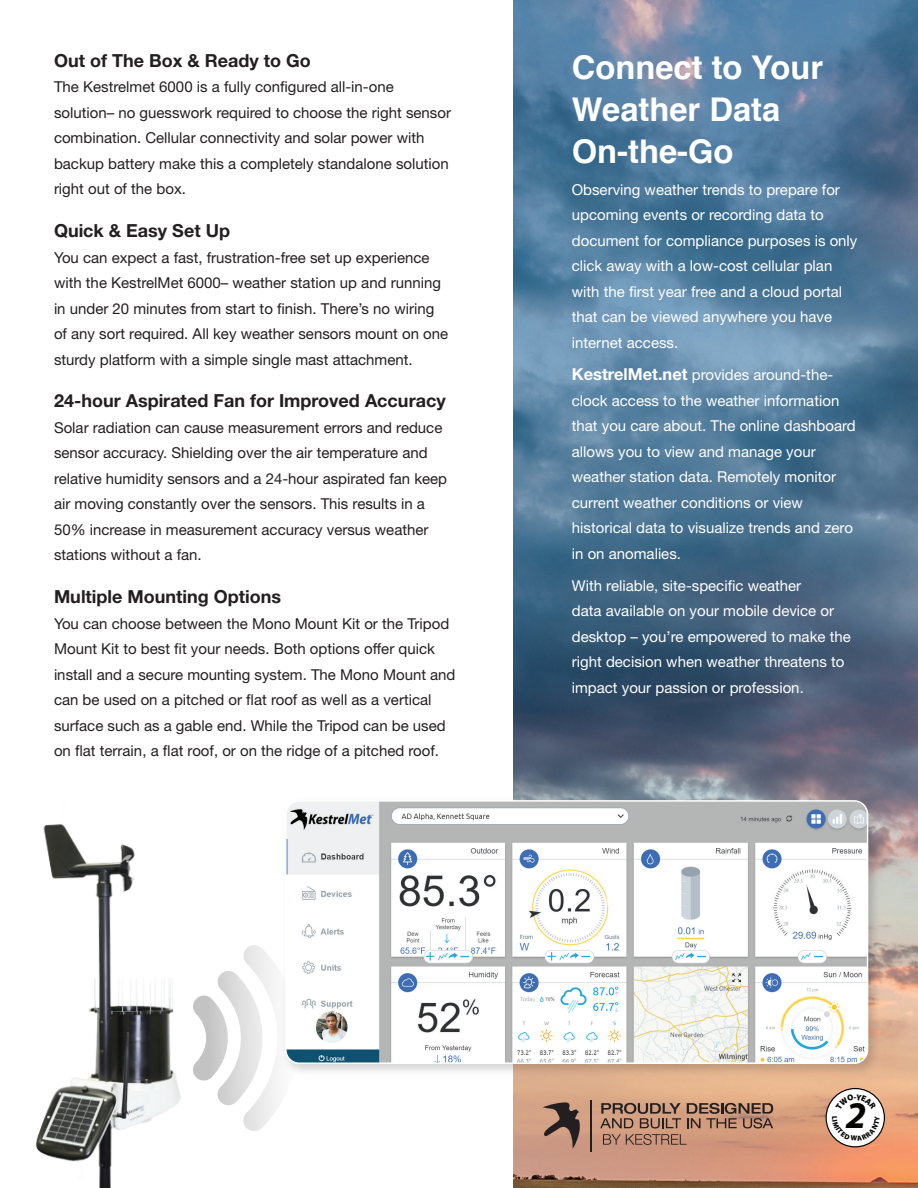
<style>
.page{position:relative;width:918px;height:1188px;background:#fff}
.page>*{position:absolute;margin:0;border:0;box-sizing:border-box;transform-origin:0 0}
.t1{font:italic 700 37.8px "Myriad Pro";color:#040503}
.t2{font:700 32.7px/42px "Helvetica";color:#fff}
.t3{font:700 18px "Helvetica Neue LT Std";color:#231f20}
.t4{font:15px/25.5px "Helvetica Neue LT Std";color:#231f20}
.t5{font:15px/25.5px "Helvetica Neue LT Std";color:#fff}
.s1{font-weight:700;font-size:16.5px}
</style>
<div class="page">
<svg style="left:243px;top:945px;width:35px;height:186px"></svg>
<img style="left:513px;top:0;width:405px;height:1188px">
<svg style="left:600px;top:1103px;width:173px;height:42px;background:#aa7f69"></svg>
<svg style="left:543px;top:1102px;width:37px;height:47px;background:#89695b"></svg>
<hr style="left:590px;top:1100px;width:2px;height:52px;background:#231f20">
<div style="left:826px;top:1089px;width:58px;height:58px;background:#fff;border-radius:50%"></div>
<div style="left:826px;top:1088px;width:59px;height:59px;border:1px solid #040503;border-radius:50%"></div>
<div style="left:282px;top:797px;width:599px;height:280px;background:#231f20;opacity:.19"></div>
<img style="left:286px;top:801px;width:582px;height:262px">
<div style="left:285px;top:800px;width:583px;height:264px;border:2px solid #fff;border-radius:14px"></div>
<img style="left:35px;top:824px;width:208px;height:364px">
<svg style="left:836px;top:1094px;width:40px;height:4px"></svg>
<svg style="left:832px;top:1131px;width:48px;height:10px"></svg>
<p class="t3" style="left:54px;top:49px;width:258px">Out of The Box &amp; Ready to Go</p>
<p class="t4" style="left:54px;top:74px;width:399px">The Kestrelmet 6000 is a fully configured all-in-one solution– no guesswork required to choose the right sensor combination. Cellular connectivity and solar power with backup battery make this a completely standalone solution right out of the box.</p>
<p class="t3" style="left:54px;top:220px;width:178px">Quick &amp; Easy Set Up</p>
<p class="t4" style="left:54px;top:244px;width:396px">You can expect a fast, frustration-free set up experience with the KestrelMet 6000– weather station up and running in under 20 minutes from start to finish. There’s no wiring of any sort required. All key weather sensors mount on one sturdy platform with a simple single mast attachment.</p>
<p class="t3" style="left:54px;top:390px;width:393px">24-hour Aspirated Fan for Improved Accuracy</p>
<p class="t4" style="left:54px;top:415px;width:395px">Solar radiation can cause measurement errors and reduce sensor accuracy. Shielding over the air temperature and relative humidity sensors and a 24-hour aspirated fan keep air moving constantly over the sensors. This results in a 50% increase in measurement accuracy versus weather stations without a fan.</p>
<p class="t3" style="left:54px;top:586px;width:229px">Multiple Mounting Options</p>
<p class="t4" style="left:54px;top:610px;width:403px">You can choose between the Mono Mount Kit or the Tripod Mount Kit to best fit your needs. Both options offer quick install and a secure mounting system. The Mono Mount and can be used on a pitched or flat roof as well as a vertical surface such as a gable end. While the Tripod can be used on flat terrain, a flat roof, or on the ridge of a pitched roof.</p>
<h2 class="t2" style="left:572px;top:46px;width:253px">Connect to Your<br>Weather Data<br>On-the-Go</h2>
<p class="t5" style="left:572px;top:176px;width:287px">Observing weather trends to prepare for upcoming events or recording data to document for compliance purposes is only click away with a low-cost cellular plan with the first year free and a cloud portal that can be viewed anywhere you have internet access.</p>
<p class="t5" style="left:572px;top:362px;width:285px"><span class="s1">KestrelMet.net</span> provides around-the&shy;clock access to the weather information that you care about. The online dashboard allows you to view and manage your weather station data. Remotely monitor current weather conditions or view historical data to visualize trends and zero in on anomalies.</p>
<p class="t5" style="left:572px;top:572px;width:280px">With reliable, site-specific weather<br>data available on your mobile device or desktop – you’re empowered to make the right decision when weather threatens to impact your passion or profession.</p>
<h1 class="t1" style="left:846px;top:1091px;width:22px">2</h1>
</div>
